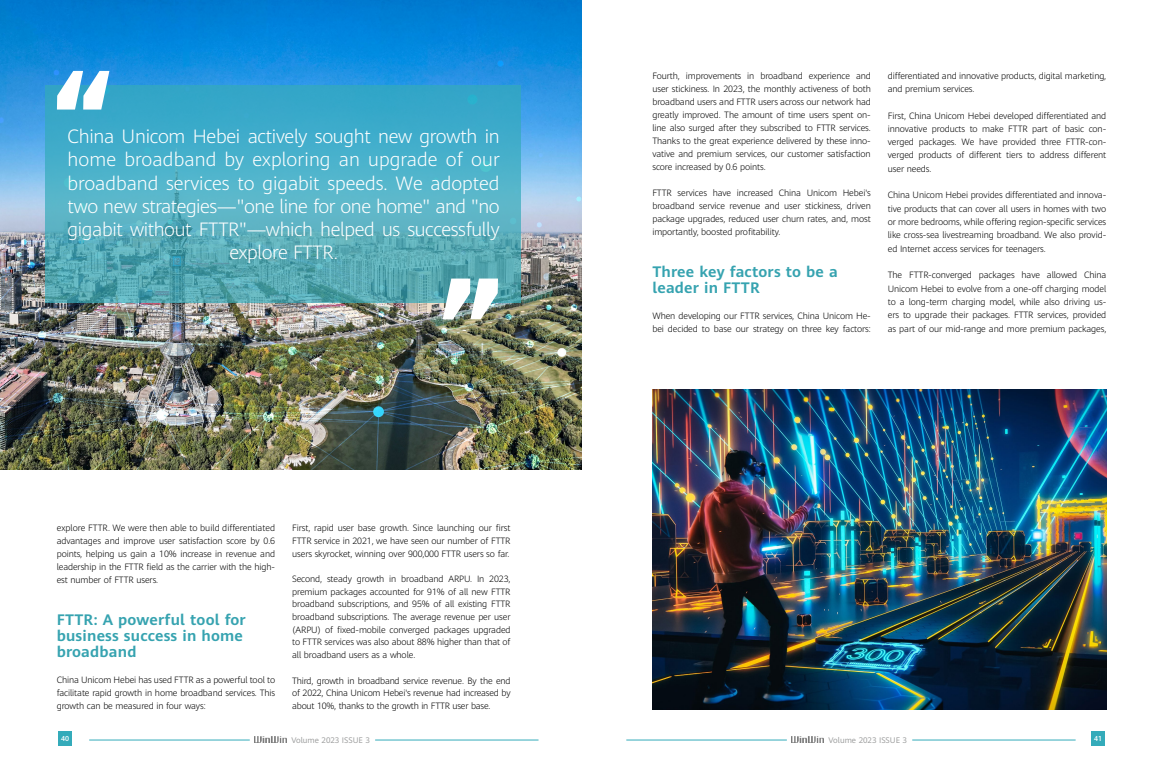
<style>
.page{position:relative;width:1163px;height:766px;background:#fff}
.page>*{position:absolute;margin:0;border:0;box-sizing:border-box;transform-origin:0 0}
.t1{font:300 19px/23px "Huawei Sans";letter-spacing:-.015em;color:#fff;text-align:center}
.t2{font:700 15px/16px "Huawei Sans";letter-spacing:.015em;color:#36a3b0}
.t3{font:300 9px/13px "Huawei Sans";letter-spacing:-.01em;color:#000;text-align:justify}
.t4{font:8px "Huawei Sans";color:#9fa0a0}
.t5{font:500 7px "Huawei Sans";color:#fff}
</style>
<div class="page">
<img style="left:0;top:0;width:581px;height:469px">
<svg style="left:45px;top:85px;width:476px;height:217px;background:#4dacc2"></svg>
<svg style="left:57px;top:71px;width:52px;height:38px"></svg>
<svg style="left:442px;top:278px;width:56px;height:41px"></svg>
<img style="left:652px;top:390px;width:454px;height:319px">
<div style="left:1090px;top:731px;width:14px;height:14px;background:#34abba"></div>
<div style="left:58px;top:731px;width:14px;height:14px;background:#34abba"></div>
<hr style="left:89px;top:739px;width:161px;height:1px;background:#34abba">
<hr style="left:375px;top:739px;width:163px;height:1px;background:#34abba">
<img style="left:254px;top:736px;width:32px;height:6px">
<hr style="left:626px;top:739px;width:160px;height:1px;background:#34abba">
<hr style="left:912px;top:739px;width:163px;height:1px;background:#34abba">
<img style="left:791px;top:736px;width:32px;height:6px">
<p class="t1" style="left:68px;top:124px;width:433px">China Unicom Hebei actively sought new growth in home broadband by exploring an upgrade of our broadband services to gigabit speeds. We adopted two new strategies—"one line for one home" and "no gigabit without FTTR"—which helped us successfully explore FTTR.</p>
<p class="t3" style="left:57px;top:521px;width:220px">explore FTTR. We were then able to build differentiated advantages and improve user satisfaction score by 0.6 points, helping us gain a 10% increase in revenue and leadership in the FTTR field as the carrier with the high&shy;est number of FTTR users.</p>
<h2 class="t2" style="left:57px;top:611px;width:190px">FTTR: A powerful tool for business success in home broadband</h2>
<p class="t3" style="left:57px;top:673px;width:220px">China Unicom Hebei has used FTTR as a powerful tool to facilitate rapid growth in home broadband services. This growth can be measured in four ways:</p>
<p class="t3" style="left:292px;top:521px;width:220px;line-height:12.7px">First, rapid user base growth. Since launching our first FTTR service in 2021, we have seen our number of FTTR users skyrocket, winning over 900,000 FTTR users so far.</p>
<p class="t3" style="left:292px;top:572px;width:220px;line-height:12.7px">Second, steady growth in broadband ARPU. In 2023, premium packages accounted for 91% of all new FTTR broadband subscriptions, and 95% of all existing FTTR broadband subscriptions. The average revenue per user (ARPU) of fixed-mobile converged packages upgraded to FTTR services was also about 88% higher than that of all broadband users as a whole.</p>
<p class="t3" style="left:292px;top:673px;width:220px">Third, growth in broadband service revenue. By the end of 2022, China Unicom Hebei's revenue had increased by about 10%, thanks to the growth in FTTR user base.</p>
<p class="t3" style="left:652px;top:69px;width:220px">Fourth, improvements in broadband experience and user stickiness. In 2023, the monthly activeness of both broadband users and FTTR users across our network had greatly improved. The amount of time users spent on&shy;line also surged after they subscribed to FTTR services.<br>Thanks to the great experience delivered by these inno&shy;vative and premium services, our customer satisfaction score increased by 0.6 points.</p>
<p class="t3" style="left:652px;top:186px;width:220px">FTTR services have increased China Unicom Hebei's broadband service revenue and user stickiness, driven package upgrades, reduced user churn rates, and, most importantly, boosted profitability.</p>
<h2 class="t2" style="left:652px;top:263px;width:187px">Three key factors to be a leader in FTTR</h2>
<p class="t3" style="left:652px;top:309px;width:220px">When developing our FTTR services, China Unicom He&shy;bei decided to base our strategy on three key factors:</p>
<p class="t3" style="left:887px;top:68px;width:220px;line-height:13.3px">differentiated and innovative products, digital marketing, and premium services.</p>
<p class="t3" style="left:887px;top:108px;width:220px;line-height:13.3px">First, China Unicom Hebei developed differentiated and innovative products to make FTTR part of basic con&shy;verged packages. We have provided three FTTR-con&shy;verged products of different tiers to address different user needs.</p>
<p class="t3" style="left:887px;top:188px;width:220px;line-height:13.3px">China Unicom Hebei provides differentiated and innova&shy;tive products that can cover all users in homes with two or more bedrooms, while offering region-specific services like cross-sea livestreaming broadband. We also provid&shy;ed Internet access services for teenagers.</p>
<p class="t3" style="left:887px;top:268px;width:220px;line-height:13.3px">The FTTR-converged packages have allowed China Unicom Hebei to evolve from a one-off charging model to a long-term charging model, while also driving us&shy;ers to upgrade their packages. FTTR services, provided as part of our mid-range and more premium packages,</p>
<p class="t5" style="left:61px;top:733px;width:9px">40</p>
<p class="t4" style="left:291px;top:734px;width:80px">Volume 2023 ISSUE 3</p>
<p class="t4" style="left:828px;top:734px;width:80px">Volume 2023 ISSUE 3</p>
<p class="t5" style="left:1093px;top:733px;width:9px">41</p>
</div>
